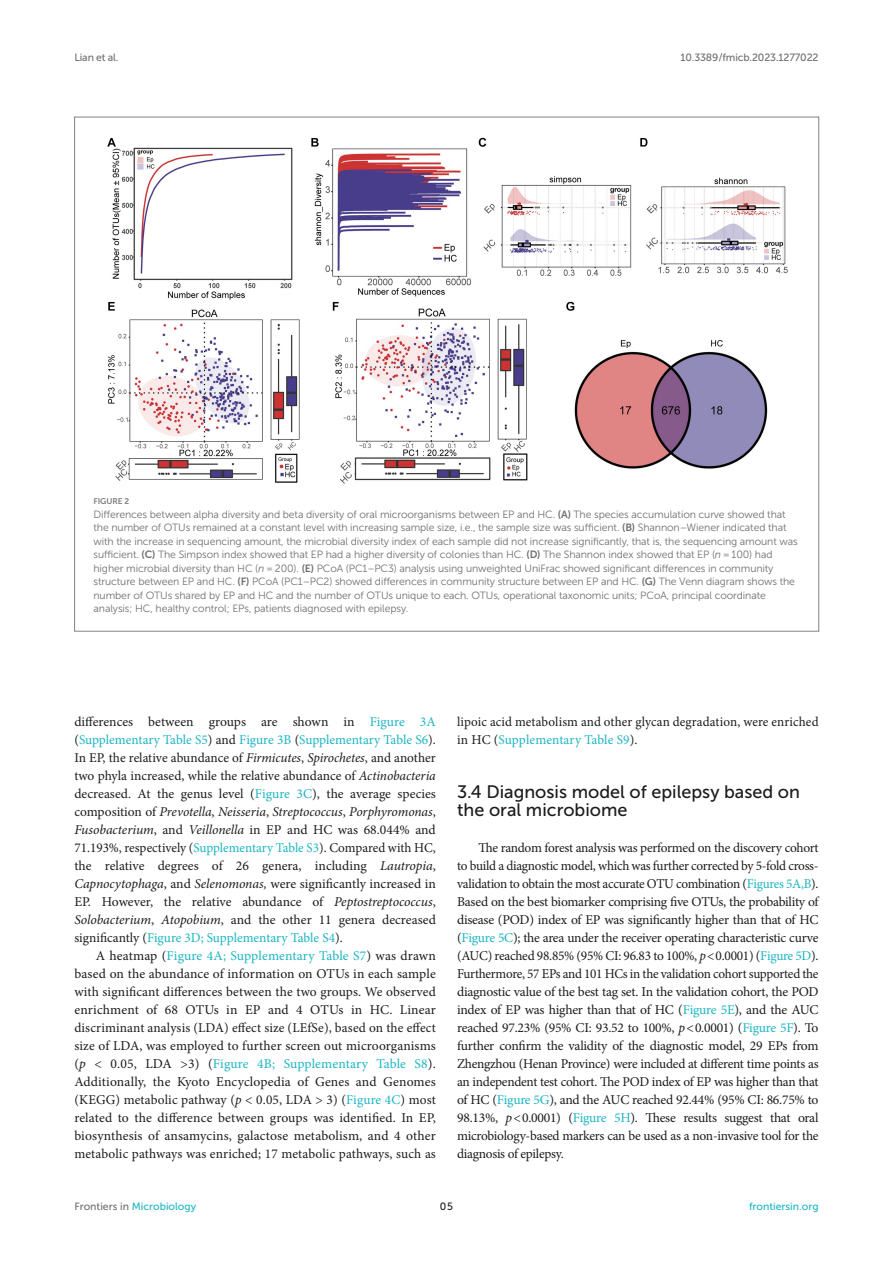
<style>
.page{position:relative;width:893px;height:1263px;background:#fff}
.page>*{position:absolute;margin:0;border:0;box-sizing:border-box;transform-origin:0 0}
.HEAD_2{font:18px/18px "Museo Sans 500";color:#1b1c1b}
.TEXT{font:13.5px/18px "Minion Pro";letter-spacing:.005em;color:#1b1c1b;text-align:justify}
.TEXT_FLUSH{font:13.5px/18px "Minion Pro";letter-spacing:-.02em;color:#1b1c1b;text-align:justify}
.FIG_LEG{font:10.5px/13.5px "Museo Sans 300";letter-spacing:-.01em;color:#706f70}
.t1{font:10.5px "Museo Sans 500";color:#1db5c3}
.t2{font:10.5px "Museo Sans 500";letter-spacing:-.015em;color:#706f70}
.t3{font:10.5px "Museo Sans 500";color:#1b1c1b}
.FIG_HD{font:8.25px "Museo Sans 700";letter-spacing:-.01em;color:#7e7f7f}
.s1{font-family:"Museo Sans 700"}
.s2{font-style:italic}
.s3{color:#1db5c3}
.s4{color:#706f70}
</style>
<div class="page">
<img style="left:107px;top:137px;width:681px;height:347px">
<p class="t2" style="left:74px;top:51px;width:46px">Lian et al.</p>
<p class="t2" style="left:681px;top:51px;width:139px">10.3389/fmicb.2023.1277022</p>
<p class="FIG_HD" style="left:94px;top:497px;width:37px">FIGURE 2</p>
<p class="FIG_LEG" style="left:94px;top:507px;width:706px">Differences between alpha diversity and beta diversity of oral microorganisms between EP and HC. <span class="s1">(A)</span> The species accumulation curve showed that the number of OTUs remained at a constant level with increasing sample size, i.e., the sample size was sufficient. <span class="s1">(B)</span> Shannon–Wiener indicated that with the increase in sequencing amount, the microbial diversity index of each sample did not increase significantly, that is, the sequencing amount was sufficient. <span class="s1">(C)</span> The Simpson index showed that EP had a higher diversity of colonies than HC. <span class="s1">(D)</span> The Shannon index showed that EP (<span class="s2">n</span> = 100) had higher microbial diversity than HC (<span class="s2">n</span> = 200). <span class="s1">(E)</span> PCoA (PC1–PC3) analysis using unweighted UniFrac showed significant differences in community structure between EP and HC. <span class="s1">(F)</span> PCoA (PC1–PC2) showed differences in community structure between EP and HC. <span class="s1">(G)</span> The Venn diagram shows the number of OTUs shared by EP and HC and the number of OTUs unique to each. OTUs, operational taxonomic units; PCoA, principal coordinate analysis; HC, healthy control; EPs, patients diagnosed with epilepsy.</p>
<p class="TEXT" style="left:74px;top:713px;width:363px">differences between groups are shown in <span class="s3">Figure 3A </span>(<span class="s3">Supplementary Table S5</span>) and <span class="s3">Figure 3B</span> (<span class="s3">Supplementary Table S6</span>).<br>In EP, the relative abundance of <span class="s2">Firmicutes</span>, <span class="s2">Spirochetes</span>, and another two phyla increased, while the relative abundance of <span class="s2">Actinobacteria </span>decreased. At the genus level (<span class="s3">Figure 3C</span>), the average species composition of <span class="s2">Prevotella</span>, <span class="s2">Neisseria</span>, <span class="s2">Streptococcus</span>, <span class="s2">Porphyromonas</span>, <span class="s2">Fusobacterium</span>, and <span class="s2">Veillonella</span> in EP and HC was 68.044% and 71.193%, respectively (<span class="s3">Supplementary Table S3</span>). Compared with HC, the relative degrees of 26 genera, including <span class="s2">Lautropia</span>, <span class="s2">Capnocytophaga</span>, and <span class="s2">Selenomonas,</span> were significantly increased in EP. However, the relative abundance of <span class="s2">Peptostreptococcus</span>, <span class="s2">Solobacterium</span>, <span class="s2">Atopobium</span>, and the other 11 genera decreased significantly (<span class="s3">Figure 3D; Supplementary Table S4</span>).</p>
<p class="TEXT" style="left:74px;top:947px;width:363px;text-indent:21px">A heatmap (<span class="s3">Figure 4A; Supplementary Table S7</span>) was drawn based on the abundance of information on OTUs in each sample with significant differences between the two groups. We observed enrichment of 68 OTUs in EP and 4 OTUs in HC. Linear discriminant analysis (LDA) effect size (LEfSe), based on the effect size of LDA, was employed to further screen out microorganisms (<span class="s2">p</span> &lt; 0.05, LDA &gt;3) (<span class="s3">Figure 4B; Supplementary Table S8</span>).<br>Additionally, the Kyoto Encyclopedia of Genes and Genomes (KEGG) metabolic pathway (<span class="s2">p</span> &lt; 0.05, LDA &gt; 3) (<span class="s3">Figure 4C</span>) most related to the difference between groups was identified. In EP, biosynthesis of ansamycins, galactose metabolism, and 4 other metabolic pathways was enriched; 17 metabolic pathways, such as</p>
<p class="TEXT" style="left:457px;top:713px;width:363px">lipoic acid metabolism and other glycan degradation, were enriched in HC (<span class="s3">Supplementary Table S9</span>).</p>
<p class="HEAD_2" style="left:457px;top:783px;width:344px">3.4 Diagnosis model of epilepsy based on the oral microbiome</p>
<p class="TEXT_FLUSH" style="left:457px;top:839px;width:363px;text-indent:21px">The random forest analysis was performed on the discovery cohort to build a diagnostic model, which was further corrected by 5-fold cross&shy;validation to obtain the most accurate OTU combination (<span class="s3">Figures 5A,B</span>).<br>Based on the best biomarker comprising five OTUs, the probability of disease (POD) index of EP was significantly higher than that of HC (<span class="s3">Figure 5C</span>); the area under the receiver operating characteristic curve (AUC) reached 98.85% (95% CI: 96.83 to 100%, <span class="s2">p</span>&lt;0.0001) (<span class="s3">Figure 5D</span>).<br>Furthermore, 57 EPs and 101 HCs in the validation cohort supported the diagnostic value of the best tag set. In the validation cohort, the POD index of EP was higher than that of HC (<span class="s3">Figure 5E</span>), and the AUC reached 97.23% (95% CI: 93.52 to 100%, <span class="s2">p</span>&lt;0.0001) (<span class="s3">Figure 5F</span>). To further confirm the validity of the diagnostic model, 29 EPs from Zhengzhou (Henan Province) were included at different time points as an independent test cohort. The POD index of EP was higher than that of HC (<span class="s3">Figure 5G</span>), and the AUC reached 92.44% (95% CI: 86.75% to 98.13%, <span class="s2">p</span>&lt;0.0001) (<span class="s3">Figure 5H</span>). These results suggest that oral microbiology-based markers can be used as a non-invasive tool for the diagnosis of epilepsy.</p>
<p class="t1" style="left:74px;top:1200px;width:123px"><span class="s4">Frontiers in</span> Microbiology</p>
<p class="t3" style="left:440px;top:1200px;width:14px">05</p>
<p class="t1" style="left:749px;top:1200px;width:71px">frontiersin.org</p>
</div>
